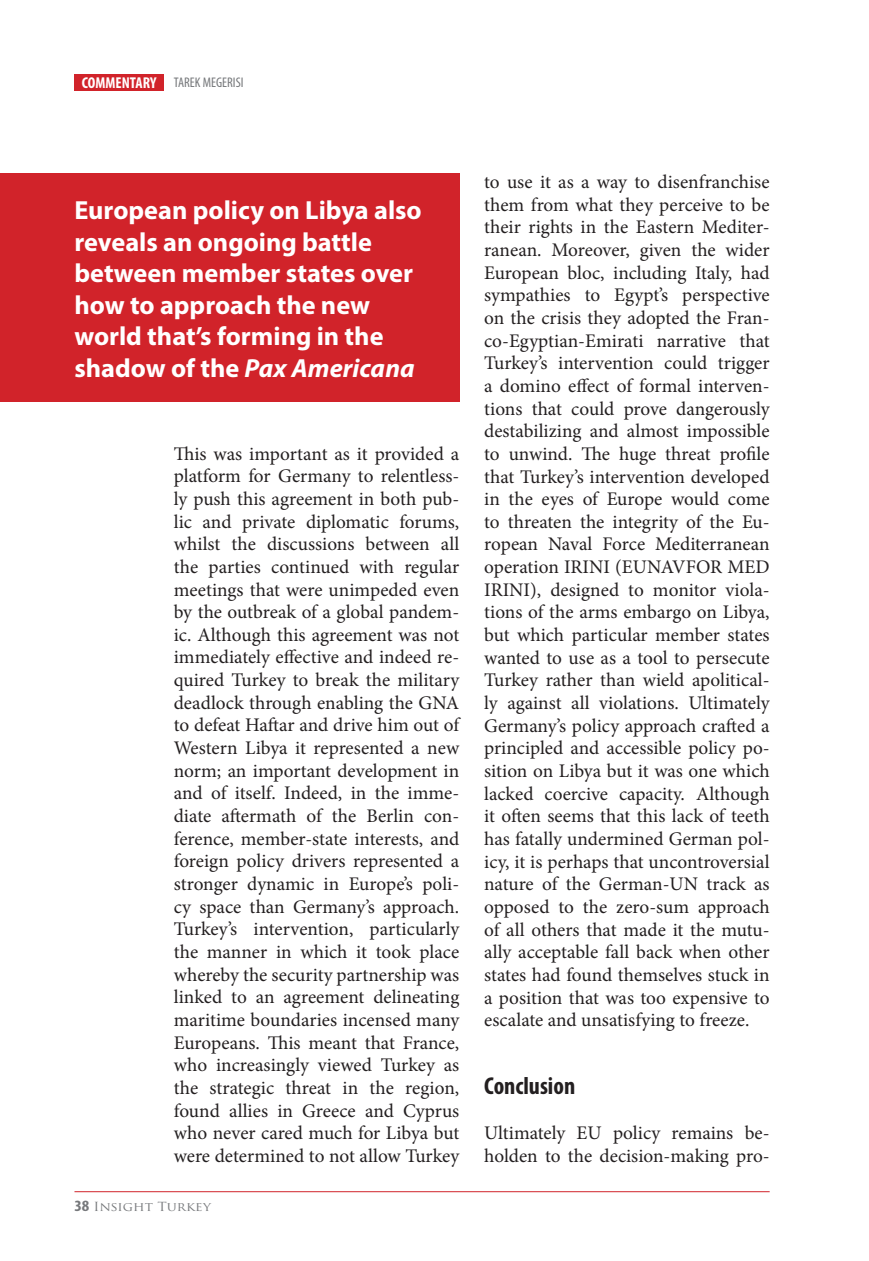
<style>
.page{position:relative;width:869px;height:1261px;background:#fff}
.page>*{position:absolute;margin:0;border:0;box-sizing:border-box;transform-origin:0 0}
.t1{font:700 26.25px/31.5px "Myriad Pro";color:#fff}
.t2{font:700 condensed 24.5px "Myriad Pro";color:#231f20}
.t3{font:19.25px/22.6px "Minion Pro";color:#231f20;text-align:justify}
.t4{font:condensed 14px "Myriad Pro";color:#76787b}
.t5{font:12.25px "Trajan Pro";color:#76787b;scale:1.11 1}
.s1{font-weight:700;font-size:15.75px;color:#fff}
.s2{font-style:italic}
.s3{font-family:"Myriad Pro";font-weight:700;font-stretch:condensed;font-size:15.75px}
</style>
<div class="page">
<div style="left:74px;top:74px;width:90px;height:17px;background:#d1232a"></div>
<hr style="left:74px;top:1190px;width:695px;height:1px;background:#d1232a">
<div style="left:0;top:174px;width:459px;height:228px;background:#d1232a"></div>
<p class="t4" style="left:82px;top:74px;width:163px"><span class="s1">COMMENTARY</span> TAREK MEGERISI</p>
<h1 class="t1" style="left:74px;top:193px;width:348px">European policy on Libya also reveals an ongoing battle between member states over how to approach the new world that’s forming in the shadow of the <span class="s2">Pax Americana</span></h1>
<p class="t3" style="left:174px;top:442px;width:287px">This was important as it provided a platform for Germany to relentless&shy;ly push this agreement in both pub&shy;lic and private diplomatic forums, whilst the discussions between all the parties continued with regular meetings that were unimpeded even by the outbreak of a global pandem&shy;ic. Although this agreement was not immediately effective and indeed re&shy;quired Turkey to break the military deadlock through enabling the GNA to defeat Haftar and drive him out of Western Libya it represented a new norm; an important development in and of itself. Indeed, in the imme&shy;diate aftermath of the Berlin con&shy;ference, member-state interests, and foreign policy drivers represented a stronger dynamic in Europe’s poli&shy;cy space than Germany’s approach.<br>Turkey’s intervention, particularly the manner in which it took place whereby the security partnership was linked to an agreement delineating maritime boundaries incensed many Europeans. This meant that France, who increasingly viewed Turkey as the strategic threat in the region, found allies in Greece and Cyprus who never cared much for Libya but were determined to not allow Turkey</p>
<p class="t5" style="left:74px;top:1198px;width:124px"><span class="s3">38</span> Insight Turkey</p>
<p class="t3" style="left:484px;top:170px;width:287px">to use it as a way to disenfranchise them from what they perceive to be their rights in the Eastern Mediter&shy;ranean. Moreover, given the wider European bloc, including Italy, had sympathies to Egypt’s perspective on the crisis they adopted the Fran&shy;co-Egyptian-Emirati narrative that Turkey’s intervention could trigger a domino effect of formal interven&shy;tions that could prove dangerously destabilizing and almost impossible to unwind. The huge threat profile that Turkey’s intervention developed in the eyes of Europe would come to threaten the integrity of the Eu&shy;ropean Naval Force Mediterranean operation IRINI (EUNAVFOR MED IRINI), designed to monitor viola&shy;tions of the arms embargo on Libya, but which particular member states wanted to use as a tool to persecute Turkey rather than wield apolitical&shy;ly against all violations. Ultimately Germany’s policy approach crafted a principled and accessible policy po&shy;sition on Libya but it was one which lacked coercive capacity. Although it often seems that this lack of teeth has fatally undermined German pol&shy;icy, it is perhaps that uncontroversial nature of the German-UN track as opposed to the zero-sum approach of all others that made it the mutu&shy;ally acceptable fall back when other states had found themselves stuck in a position that was too expensive to escalate and unsatisfying to freeze.</p>
<p class="t2" style="left:484px;top:1069px;width:93px">Conclusion</p>
<p class="t3" style="left:484px;top:1121px;width:287px">Ultimately EU policy remains be&shy;holden to the decision-making pro-</p>
</div>
